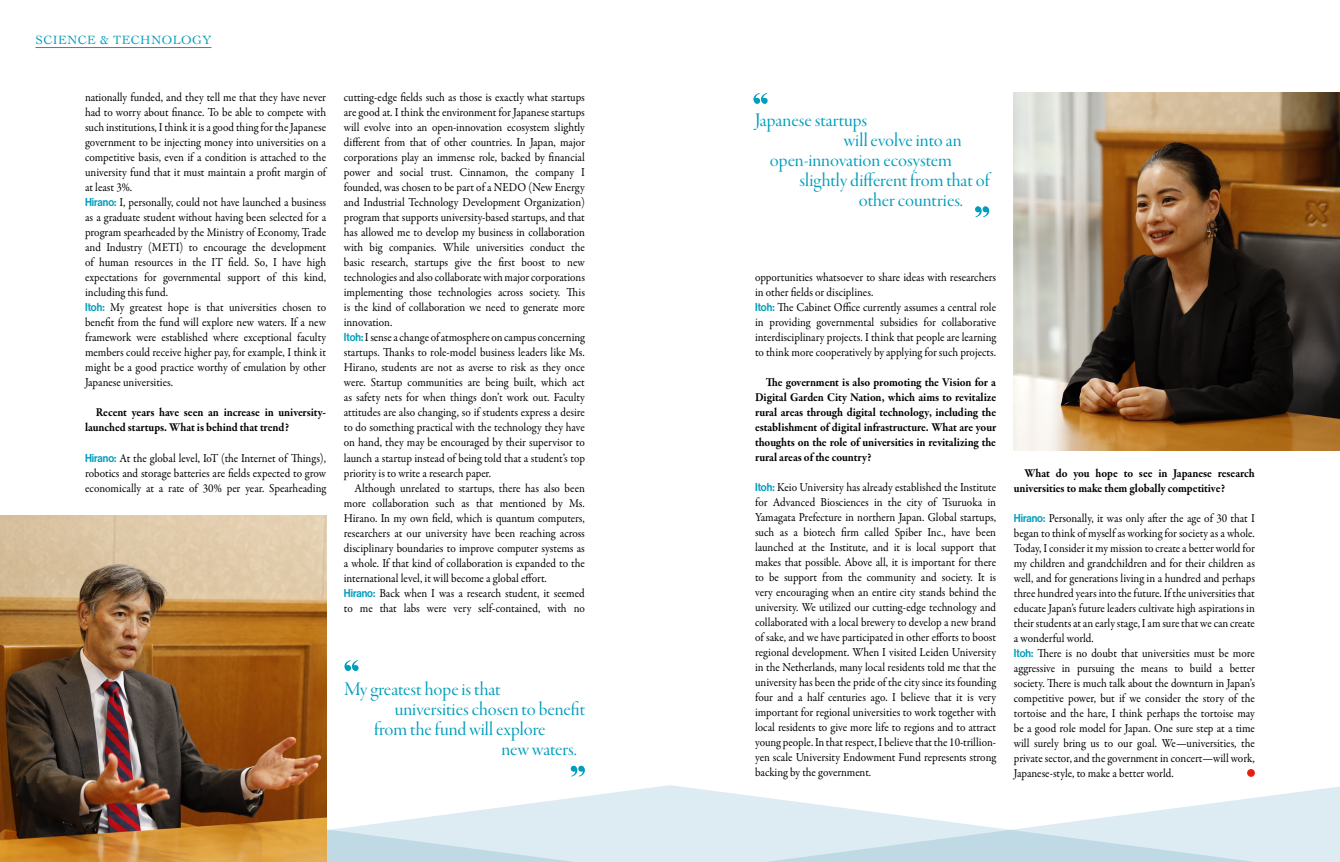
<style>
.page{position:relative;width:1340px;height:862px;background:#fff}
.page>*{position:absolute;margin:0;border:0;box-sizing:border-box;transform-origin:0 0}
.t1{font:20px "Garamond Premr Pro Disp";color:#009ebc}
.t2{font:12.5px "Cochin";letter-spacing:.04em;color:#009ebc}
.t3{font:12.25px/15px "Garamond Premr Pro";letter-spacing:-.005em;color:#000;text-align:justify;scale:.92 1}
.質問{font:700 12.25px/15px "Garamond Premr Pro";letter-spacing:-.005em;color:#000;scale:.92 1}
.s1{font-family:"N Haas Grotesk DS Std 65 Md";font-size:11.25px;color:#009ebc}
</style>
<div class="page">
<svg style="left:670px;top:785px;width:14px;height:76px"></svg>
<svg style="left:326px;top:784px;width:344px;height:77px;fill:#ddecf2"></svg>
<svg style="left:684px;top:787px;width:655px;height:74px;fill:#ddecf2"></svg>
<svg style="left:1247px;top:768px;width:7px;height:8px"></svg>
<svg style="left:570px;top:765px;width:15px;height:11px"></svg>
<svg style="left:344px;top:660px;width:14px;height:10px"></svg>
<svg style="left:975px;top:206px;width:14px;height:11px"></svg>
<svg style="left:753px;top:93px;width:14px;height:11px"></svg>
<img style="left:1013px;top:92px;width:326px;height:358px">
<img style="left:0;top:515px;width:326px;height:346px">
<hr style="left:35px;top:47px;width:176px;height:1px;background:#009ebc">
<p class="t2" style="left:35px;top:32px;width:177px">SCIENCE &amp; TECHNOLOGY</p>
<p class="t3" style="left:85px;top:90px;width:263px">nationally funded, and they tell me that they have never had to worry about finance. To be able to compete with such institutions, I think it is a good thing for the Japanese government to be injecting money into universities on a competitive basis, even if a condition is attached to the university fund that it must maintain a profit margin of at least 3%.</p>
<p class="t3" style="left:85px;top:195px;width:263px"><span class="s1">Hirano:</span> I, personally, could not have launched a business as a graduate student without having been selected for a program spearheaded by the Ministry of Economy, Trade and Industry (METI) to encourage the development of human resources in the IT field. So, I have high expectations for governmental support of this kind, including this fund.</p>
<p class="t3" style="left:85px;top:300px;width:263px"><span class="s1">Itoh:</span> My greatest hope is that universities chosen to benefit from the fund will explore new waters. If a new framework were established where exceptional faculty members could receive higher pay, for example, I think it might be a good practice worthy of emulation by other Japanese universities.</p>
<p class="質問" style="left:85px;top:405px;width:263px;text-indent:11px">Recent years have seen an increase in university&shy;launched startups. What is behind that trend?</p>
<p class="t3" style="left:85px;top:450px;width:263px"><span class="s1">Hirano:</span> At the global level, IoT (the Internet of Things), robotics and storage batteries are fields expected to grow economically at a rate of 30% per year. Spearheading</p>
<p class="t3" style="left:344px;top:90px;width:263px">cutting-edge fields such as those is exactly what startups are good at. I think the environment for Japanese startups will evolve into an open-innovation ecosystem slightly different from that of other countries. In Japan, major corporations play an immense role, backed by financial power and social trust. Cinnamon, the company I founded, was chosen to be part of a NEDO (New Energy and Industrial Technology Development Organization) program that supports university-based startups, and that has allowed me to develop my business in collaboration with big companies. While universities conduct the basic research, startups give the first boost to new technologies and also collaborate with major corporations implementing those technologies across society. This is the kind of collaboration we need to generate more innovation.</p>
<p class="t3" style="left:344px;top:330px;width:263px"><span class="s1">Itoh:</span> I sense a change of atmosphere on campus concerning startups. Thanks to role-model business leaders like Ms.<br>Hirano, students are not as averse to risk as they once were. Startup communities are being built, which act as safety nets for when things don’t work out. Faculty attitudes are also changing, so if students express a desire to do something practical with the technology they have on hand, they may be encouraged by their supervisor to launch a startup instead of being told that a student’s top priority is to write a research paper.</p>
<p class="t3" style="left:344px;top:480px;width:263px;text-indent:11px">Although unrelated to startups, there has also been more collaboration such as that mentioned by Ms.<br>Hirano. In my own field, which is quantum computers, researchers at our university have been reaching across disciplinary boundaries to improve computer systems as a whole. If that kind of collaboration is expanded to the international level, it will become a global effort.</p>
<p class="t3" style="left:344px;top:585px;width:263px"><span class="s1">Hirano:</span> Back when I was a research student, it seemed to me that labs were very self-contained, with no</p>
<p class="t1" style="left:344px;top:677px;width:158px">My greatest hope is that</p>
<p class="t1" style="left:395px;top:697px;width:192px">universities chosen to benefit</p>
<p class="t1" style="left:374px;top:717px;width:173px">from the fund will explore</p>
<p class="t1" style="left:501px;top:737px;width:77px">new waters.</p>
<p class="t1" style="left:755px;top:109px;width:114px">Japanese startups</p>
<p class="t1" style="left:844px;top:129px;width:119px">will evolve into an</p>
<p class="t1" style="left:770px;top:149px;width:183px">open-innovation ecosystem</p>
<p class="t1" style="left:799px;top:169px;width:192px">slightly different from that of</p>
<p class="t1" style="left:858px;top:189px;width:106px">other countries.</p>
<p class="t3" style="left:755px;top:269px;width:263px">opportunities whatsoever to share ideas with researchers in other fields or disciplines.</p>
<p class="t3" style="left:755px;top:299px;width:263px"><span class="s1">Itoh:</span> The Cabinet Office currently assumes a central role in providing governmental subsidies for collaborative interdisciplinary projects. I think that people are learning to think more cooperatively by applying for such projects.</p>
<p class="質問" style="left:755px;top:374px;width:263px;text-align:justify;text-indent:11px">The government is also promoting the Vision for a Digital Garden City Nation, which aims to revitalize rural areas through digital technology, including the establishment of digital infrastructure. What are your thoughts on the role of universities in revitalizing the rural areas of the country?</p>
<p class="t3" style="left:755px;top:479px;width:263px"><span class="s1">Itoh:</span> Keio University has already established the Institute for Advanced Biosciences in the city of Tsuruoka in Yamagata Prefecture in northern Japan. Global startups, such as a biotech firm called Spiber Inc., have been launched at the Institute, and it is local support that makes that possible. Above all, it is important for there to be support from the community and society. It is very encouraging when an entire city stands behind the university. We utilized our cutting-edge technology and collaborated with a local brewery to develop a new brand of sake, and we have participated in other efforts to boost regional development. When I visited Leiden University in the Netherlands, many local residents told me that the university has been the pride of the city since its founding four and a half centuries ago. I believe that it is very important for regional universities to work together with local residents to give more life to regions and to attract young people. In that respect, I believe that the 10-trillion&shy;yen scale University Endowment Fund represents strong backing by the government.</p>
<p class="質問" style="left:1013px;top:465px;width:263px;text-indent:11px">What do you hope to see in Japanese research universities to make them globally competitive?</p>
<p class="t3" style="left:1013px;top:510px;width:263px"><span class="s1">Hirano:</span> Personally, it was only after the age of 30 that I began to think of myself as working for society as a whole.<br>Today, I consider it my mission to create a better world for my children and grandchildren and for their children as well, and for generations living in a hundred and perhaps three hundred years into the future. If the universities that educate Japan’s future leaders cultivate high aspirations in their students at an early stage, I am sure that we can create a wonderful world.</p>
<p class="t3" style="left:1013px;top:645px;width:263px"><span class="s1">Itoh:</span> There is no doubt that universities must be more aggressive in pursuing the means to build a better society. There is much talk about the downturn in Japan’s competitive power, but if we consider the story of the tortoise and the hare, I think perhaps the tortoise may be a good role model for Japan. One sure step at a time will surely bring us to our goal. We—universities, the private sector, and the government in concert—will work, Japanese-style, to make a better world.</p>
</div>
